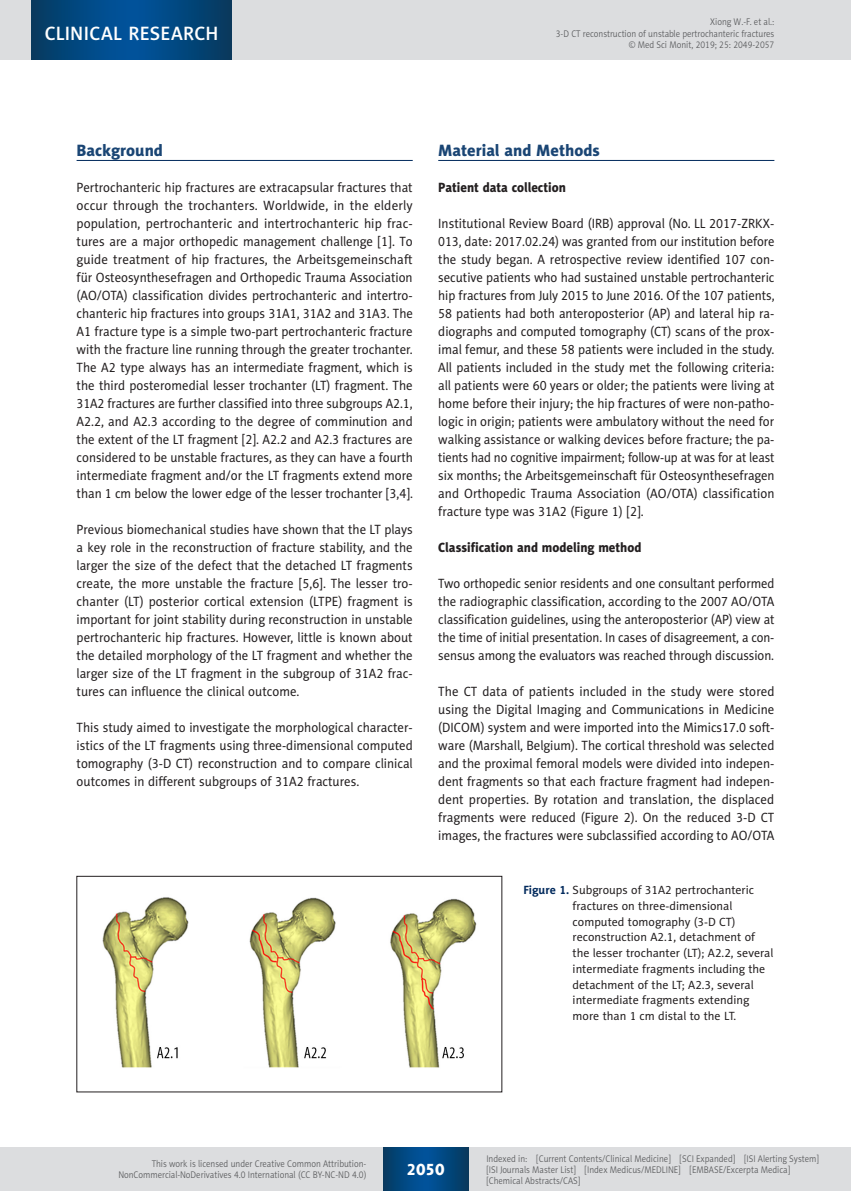
<style>
.page{position:relative;width:851px;height:1191px;background:#fff}
.page>*{position:absolute;margin:0;border:0;box-sizing:border-box;transform-origin:0 0}
.t1{font:19.5px "Naomi Sans EFN Medium";letter-spacing:.015em;color:#fff}
.MSM_Headline_1{font:16.5px "Naomi Sans EFN Heavy";color:#1a4574}
.t2{font:16.5px "Naomi Sans EFN Heavy";color:#fff}
.MSM_Body{font:13.5px/18px "Naomi Sans EFN";color:#231f20;text-align:justify;scale:.95 1}
.MSM_Body-2{font:13.5px/18px "Naomi Sans EFN";color:#231f20;text-align:justify;scale:.96 1}
.MSM_Body-3{font:13.5px/18px "Naomi Sans EFN";color:#231f20;text-align:justify;scale:.94 1}
.MSM_Headline_2{font:13.5px "Naomi Sans EFN Heavy";color:#231f20;scale:.95 1}
.MSM_Rycina_tytul{font:12px/15.8px "Naomi Sans EFN";color:#231f20}
.MSM_pagina_sygnatura{font:9.75px/11.2px "Naomi Sans EFN Light";color:#57585a;scale:.9 1}
.MSM_pagina_zywa{font:9.75px/11.2px "Naomi Sans EFN Light";color:#57585a;text-align:right;scale:.9 1}
.s1{font-weight:700;color:#00295c}
</style>
<div class="page">
<hr style="left:77px;top:160px;width:335px;height:1px;background:#00295c">
<hr style="left:438px;top:160px;width:336px;height:1px;background:#00295c">
<img style="left:102px;top:897px;width:375px;height:171px">
<div style="left:77px;top:876px;width:425px;height:216px;border:1px solid #231f20"></div>
<div style="left:0;top:1148px;width:850px;height:43px;background:#dcdddf"></div>
<svg style="left:383px;top:1147px;width:85px;height:43px;background:#02477e"></svg>
<div style="left:0;top:0;width:850px;height:60px;background:#dcdddf"></div>
<hr style="left:850px;top:0;width:1px;height:60px;background:#dcdddf">
<svg style="left:32px;top:0;width:200px;height:60px;background:#02477e"></svg>
<h1 class="t1" style="left:45px;top:22px;width:175px">CLINICAL RESEARCH</h1>
<p class="MSM_pagina_zywa" style="left:555px;top:16px;width:244px">Xiong W.-F. et al.:<br>3-D CT reconstruction of unstable pertrochanteric fractures</p>
<p class="MSM_pagina_sygnatura" style="left:628px;top:39px;width:163px">© Med Sci Monit, 2019; 25: 2049-2057</p>
<p class="MSM_Headline_1" style="left:77px;top:140px;width:88px">Background</p>
<p class="MSM_Body" style="left:77px;top:178px;width:355px">Pertrochanteric hip fractures are extracapsular fractures that occur through the trochanters. Worldwide, in the elderly population, pertrochanteric and intertrochanteric hip frac&shy;tures are a major orthopedic management challenge [1]. To guide treatment of hip fractures, the Arbeitsgemeinschaft für Osteosynthesefragen and Orthopedic Trauma Association (AO/OTA) classification divides pertrochanteric and intertro&shy;chanteric hip fractures into groups 31A1, 31A2 and 31A3. The A1 fracture type is a simple two-part pertrochanteric fracture with the fracture line running through the greater trochanter.<br>The A2 type always has an intermediate fragment, which is the third posteromedial lesser trochanter (LT) fragment. The 31A2 fractures are further classified into three subgroups A2.1, A2.2, and A2.3 according to the degree of comminution and the extent of the LT fragment [2]. A2.2 and A2.3 fractures are considered to be unstable fractures, as they can have a fourth intermediate fragment and/or the LT fragments extend more than 1 cm below the lower edge of the lesser trochanter [3,4].</p>
<p class="MSM_Body" style="left:77px;top:520px;width:355px">Previous biomechanical studies have shown that the LT plays a key role in the reconstruction of fracture stability, and the larger the size of the defect that the detached LT fragments create, the more unstable the fracture [5,6]. The lesser tro&shy;chanter (LT) posterior cortical extension (LTPE) fragment is important for joint stability during reconstruction in unstable pertrochanteric hip fractures. However, little is known about the detailed morphology of the LT fragment and whether the larger size of the LT fragment in the subgroup of 31A2 frac&shy;tures can influence the clinical outcome.</p>
<p class="MSM_Body" style="left:77px;top:718px;width:355px">This study aimed to investigate the morphological character&shy;istics of the LT fragments using three-dimensional computed tomography (3-D CT) reconstruction and to compare clinical outcomes in different subgroups of 31A2 fractures.</p>
<p class="MSM_Headline_1" style="left:438px;top:140px;width:163px">Material and Methods</p>
<p class="MSM_Headline_2" style="left:438px;top:179px;width:136px">Patient data collection</p>
<p class="MSM_Body" style="left:438px;top:214px;width:355px">Institutional Review Board (IRB) approval (No. LL 2017-ZRKX-013, date: 2017.02.24) was granted from our institution before the study began. A retrospective review identified 107 con&shy;secutive patients who had sustained unstable pertrochanteric hip fractures from July 2015 to June 2016. Of the 107 patients, 58 patients had both anteroposterior (AP) and lateral hip ra&shy;diographs and computed tomography (CT) scans of the prox&shy;imal femur, and these 58 patients were included in the study.<br>All patients included in the study met the following criteria: all patients were 60 years or older; the patients were living at home before their injury; the hip fractures of were non-patho&shy;logic in origin; patients were ambulatory without the need for walking assistance or walking devices before fracture; the pa&shy;tients had no cognitive impairment; follow-up at was for at least six months; the Arbeitsgemeinschaft für Osteosynthesefragen and Orthopedic Trauma Association (AO/OTA) classification fracture type was 31A2 (Figure 1) [2].</p>
<p class="MSM_Headline_2" style="left:438px;top:539px;width:215px">Classification and modeling method</p>
<p class="MSM_Body-3" style="left:438px;top:574px;width:359px">Two orthopedic senior residents and one consultant performed the radiographic classification, according to the 2007 AO/OTA classification guidelines, using the anteroposterior (AP) view at the time of initial presentation. In cases of disagreement, a con&shy;sensus among the evaluators was reached through discussion.</p>
<p class="MSM_Body-2" style="left:438px;top:682px;width:352px">The CT data of patients included in the study were stored using the Digital Imaging and Communications in Medicine (DICOM) system and were imported into the Mimics17.0 soft&shy;ware (Marshall, Belgium). The cortical threshold was selected and the proximal femoral models were divided into indepen&shy;dent fragments so that each fracture fragment had indepen&shy;dent properties. By rotation and translation, the displaced fragments were reduced (Figure 2). On the reduced 3-D CT images, the fractures were subclassified according to AO/OTA</p>
<p class="MSM_Rycina_tytul" style="left:572px;top:882px;width:202px;text-indent:-49px"><span class="s1">Figure 1.</span> Subgroups of 31A2 pertrochanteric fractures on three-dimensional computed tomography (3-D CT) reconstruction A2.1, detachment of the lesser trochanter (LT); A2.2, several intermediate fragments including the detachment of the LT; A2.3, several intermediate fragments extending more than 1 cm distal to the LT.</p>
<p class="MSM_pagina_sygnatura" style="left:118px;top:1158px;width:277px;text-align:right">This work is licensed under Creative Common Attribution-<br>NonCommercial-NoDerivatives 4.0 International (CC BY-NC-ND 4.0)</p>
<p class="t2" style="left:406px;top:1159px;width:40px">2050</p>
<p class="MSM_pagina_sygnatura" style="left:486px;top:1152px;width:371px">Indexed in: [Current Contents/Clinical Medicine] [SCI Expanded] [ISI Alerting System] [ISI Journals Master List] [Index Medicus/MEDLINE] [EMBASE/Excerpta Medica] [Chemical Abstracts/CAS]</p>
</div>
